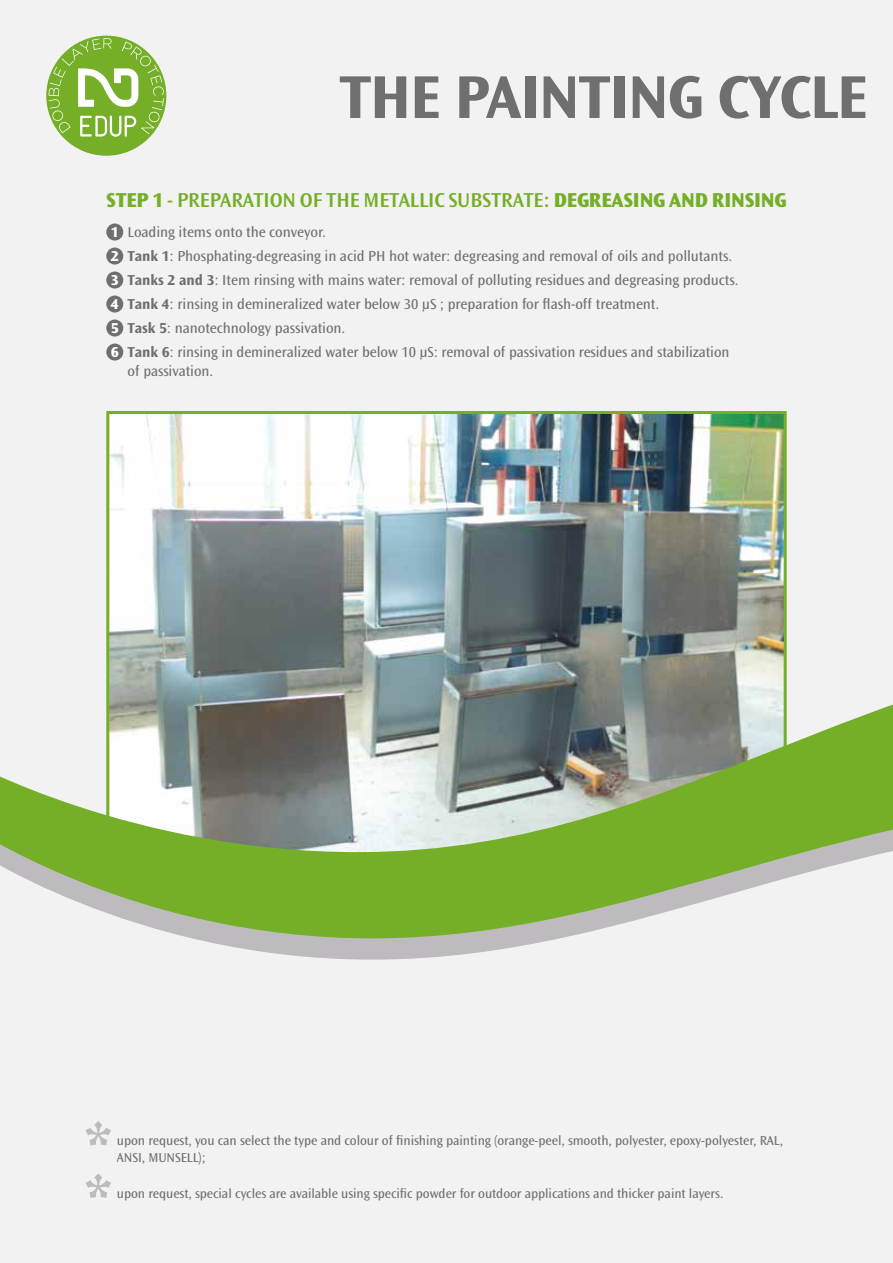
<style>
.page{position:relative;width:893px;height:1263px;background:#f2f2f2}
.page>*{position:absolute;margin:0;border:0;box-sizing:border-box;transform-origin:0 0}
.t1{font:700 63px "Ocean Sans Std";letter-spacing:-.02em;color:#706f6f}
.t2{font:800 63px/52.5px "Ocean Sans Std";color:#bdbbbd}
.t3{font:600 21px "Ocean Sans Std";letter-spacing:-.005em;color:#74af27}
.t4{font:15px/24px "Ocean Sans Std";letter-spacing:-.005em;color:#706f6f}
.t5{font:13.5px/16.5px "Ocean Sans Std";letter-spacing:-.005em;color:#706f6f}
.s1{font-weight:800}
.s2{font-weight:800;color:#fff}
.s3{font-weight:700}
</style>
<div class="page">
<svg style="left:252px;top:950px;width:243px;height:10px;fill:#bdbbbd"></svg>
<div style="left:46px;top:36px;width:120px;height:120px;background:#74af27;border-radius:50%"></div>
<svg style="left:49px;top:38px;width:115px;height:99px"></svg>
<img style="left:106px;top:411px;width:681px;height:208px">
<div style="left:106px;top:223px;width:17px;height:18px;background:#706f6f;border-radius:50%"></div>
<div style="left:106px;top:247px;width:17px;height:18px;background:#706f6f;border-radius:50%"></div>
<div style="left:106px;top:271px;width:17px;height:18px;background:#706f6f;border-radius:50%"></div>
<div style="left:106px;top:296px;width:17px;height:17px;background:#706f6f;border-radius:50%"></div>
<div style="left:106px;top:320px;width:17px;height:17px;background:#706f6f;border-radius:50%"></div>
<div style="left:106px;top:344px;width:17px;height:17px;background:#706f6f;border-radius:50%"></div>
<svg style="left:0;top:619px;width:893px;height:331px"></svg>
<h1 class="t1" style="left:339px;top:62px;width:530px">THE PAINTING CYCLE</h1>
<h2 class="t3" style="left:106px;top:188px;width:682px"><span class="s1">STEP 1</span> - PREPARATION OF THE METALLIC SUBSTRATE: <span class="s1">DEGREASING AND RINSING</span></h2>
<p class="t4" style="left:111px;top:220px;width:629px"><span class="s2">1</span> Loading items onto the conveyor.<br><span class="s2">2</span> <span class="s3">Tank 1</span>: Phosphating-degreasing in acid PH hot water: degreasing and removal of oils and pollutants.<br><span class="s2">3</span> <span class="s3">Tanks 2 and 3</span>: Item rinsing with mains water: removal of polluting residues and degreasing products.<br><span class="s2">4</span> <span class="s3">Tank 4</span>: rinsing in demineralized water below 30 μS ; preparation for flash-off treatment.<br><span class="s2">5</span> <span class="s3">Task 5</span>: nanotechnology passivation.<br><span class="s2">6</span> <span class="s3">Tank 6</span>: rinsing in demineralized water below 10 μS: removal of passivation residues and stabilization</p>
<p class="t4" style="left:128px;top:359px;width:87px">of passivation.</p>
<h1 class="t2" style="left:84px;top:1121px;width:30px">* *</h1>
<p class="t5" style="left:117px;top:1133px;width:668px">upon request, you can select the type and colour of finishing painting (orange-peel, smooth, polyester, epoxy-polyester, RAL,<br>ANSI, MUNSELL);</p>
<p class="t5" style="left:117px;top:1185px;width:608px">upon request, special cycles are available using specific powder for outdoor applications and thicker paint layers.</p>
</div>
